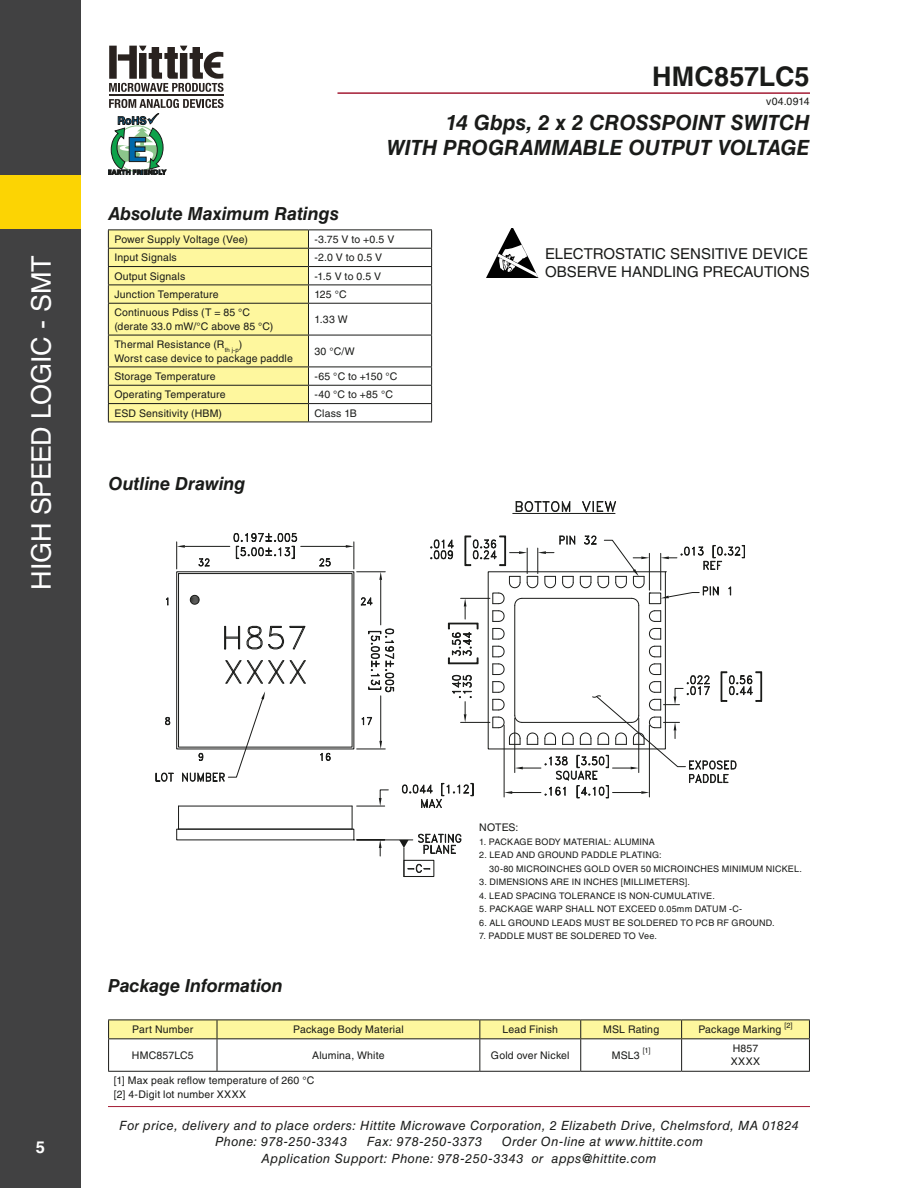
<style>
.page{position:relative;width:918px;height:1188px;background:#fff}
.page>*{position:absolute;margin:0;border:0;box-sizing:border-box;transform-origin:0 0}
.t1{font:27px "Helvetica LT Std";letter-spacing:-.01em;color:#fff}
.t2{font:700 27px "Helvetica LT Std";letter-spacing:.005em;color:#1a1b19}
.t3{font:italic 700 21px/25.2px "Helvetica LT Std";color:#1a1b19;text-align:right}
.t4{font:italic 700 18px "Helvetica LT Std";letter-spacing:-.005em;color:#1a1b19}
.t5{font:700 16.5px "Helvetica LT Std";color:#fff}
.t6{font:15px/18px "Helvetica LT Std";letter-spacing:-.005em;color:#1a1b19}
.t7{font:italic 12.75px/16.5px "Helvetica LT Std";letter-spacing:.035em;color:#1a1b19}
.t8{font:10.5px/13.5px "Helvetica LT Std";letter-spacing:.015em;color:#1a1b19}
.t9{font:9px/13.5px "Helvetica LT Std";letter-spacing:.02em;color:#1a1b19}
.t10{font:7.5px "Helvetica LT Std";color:#1a1b19}
</style>
<div class="page">
<hr style="left:108px;top:1106px;width:702px;height:1px;background:#a41c34">
<hr style="left:338px;top:92px;width:472px;height:2px;background:#a41c34">
<div style="left:0;top:0;width:81px;height:1188px;background:#414142"></div>
<div style="left:0;top:175px;width:81px;height:54px;background:#fcd403"></div>
<svg style="left:108px;top:99px;width:116px;height:76px"></svg>
<svg style="left:109px;top:46px;width:115px;height:46px"></svg>
<hr style="left:109px;top:94px;width:114px;height:2px;background:#29221f">
<svg style="left:486px;top:228px;width:52px;height:50px"></svg>
<hr style="left:108px;top:229px;width:200px;height:1px;background:#1a1b19">
<hr style="left:308px;top:229px;width:124px;height:1px;background:#1a1b19">
<hr style="left:308px;top:248px;width:124px;height:1px;background:#1a1b19">
<hr style="left:308px;top:266px;width:124px;height:1px;background:#1a1b19">
<hr style="left:308px;top:285px;width:124px;height:1px;background:#1a1b19">
<svg style="left:431px;top:230px;width:1px;height:73px"></svg>
<hr style="left:308px;top:303px;width:124px;height:1px;background:#1a1b19">
<hr style="left:431px;top:304px;width:1px;height:31px;background:#1a1b19">
<hr style="left:308px;top:335px;width:124px;height:1px;background:#1a1b19">
<hr style="left:431px;top:335px;width:1px;height:32px;background:#1a1b19">
<hr style="left:308px;top:367px;width:124px;height:1px;background:#1a1b19">
<hr style="left:308px;top:385px;width:124px;height:1px;background:#1a1b19">
<hr style="left:308px;top:403px;width:124px;height:1px;background:#1a1b19">
<svg style="left:108px;top:230px;width:201px;height:192px"></svg>
<svg style="left:431px;top:367px;width:1px;height:55px"></svg>
<hr style="left:108px;top:422px;width:200px;height:1px;background:#1a1b19">
<hr style="left:308px;top:422px;width:124px;height:1px;background:#1a1b19">
<svg style="left:225px;top:660px;width:81px;height:24px"></svg>
<div style="left:224px;top:626px;width:2px;height:23px;border:1px solid #1a1b19"></div>
<div style="left:238px;top:626px;width:2px;height:23px;border:1px solid #1a1b19"></div>
<svg style="left:226px;top:637px;width:13px;height:2px"></svg>
<svg style="left:246px;top:625px;width:60px;height:25px"></svg>
<hr style="left:185px;top:546px;width:45px;height:1px;background:#1a1b19">
<hr style="left:301px;top:546px;width:45px;height:1px;background:#1a1b19">
<svg style="left:233px;top:533px;width:64px;height:26px"></svg>
<hr style="left:179px;top:806px;width:173px;height:1px;background:#1a1b19">
<div style="left:178px;top:573px;width:174px;height:174px;border:1px solid #1a1b19"></div>
<svg style="left:176px;top:542px;width:9px;height:32px"></svg>
<svg style="left:178px;top:806px;width:1px;height:23px"></svg>
<svg style="left:156px;top:772px;width:18px;height:10px"></svg>
<svg style="left:165px;top:716px;width:6px;height:9px"></svg>
<svg style="left:182px;top:692px;width:83px;height:90px"></svg>
<svg style="left:189px;top:594px;width:11px;height:11px"></svg>
<svg style="left:165px;top:597px;width:4px;height:9px"></svg>
<svg style="left:198px;top:558px;width:12px;height:9px"></svg>
<hr style="left:380px;top:696px;width:1px;height:45px;background:#1a1b19">
<hr style="left:380px;top:580px;width:1px;height:45px;background:#1a1b19">
<svg style="left:357px;top:741px;width:28px;height:9px"></svg>
<svg style="left:346px;top:542px;width:39px;height:38px"></svg>
<svg style="left:368px;top:628px;width:27px;height:65px"></svg>
<hr style="left:357px;top:840px;width:56px;height:1px;background:#1a1b19">
<svg style="left:361px;top:716px;width:12px;height:10px"></svg>
<svg style="left:320px;top:752px;width:11px;height:9px"></svg>
<svg style="left:399px;top:833px;width:63px;height:44px"></svg>
<svg style="left:379px;top:840px;width:3px;height:16px"></svg>
<svg style="left:352px;top:789px;width:37px;height:40px"></svg>
<svg style="left:360px;top:597px;width:13px;height:9px"></svg>
<svg style="left:319px;top:558px;width:12px;height:9px"></svg>
<svg style="left:515px;top:501px;width:56px;height:11px"></svg>
<svg style="left:582px;top:501px;width:35px;height:11px"></svg>
<hr style="left:513px;top:513px;width:102px;height:1px;background:#1a1b19">
<svg style="left:402px;top:535px;width:360px;height:273px"></svg>
<div style="left:176px;top:829px;width:178px;height:11px;border:1px solid #1a1b19"></div>
<svg style="left:108px;top:1020px;width:702px;height:18px"></svg>
<hr style="left:108px;top:1038px;width:109px;height:1px;background:#1a1b19">
<hr style="left:108px;top:1039px;width:1px;height:32px;background:#1a1b19">
<hr style="left:217px;top:1038px;width:263px;height:1px;background:#1a1b19">
<hr style="left:217px;top:1039px;width:1px;height:32px;background:#1a1b19">
<hr style="left:480px;top:1038px;width:101px;height:1px;background:#1a1b19">
<hr style="left:479px;top:1039px;width:1px;height:32px;background:#1a1b19">
<hr style="left:581px;top:1038px;width:101px;height:1px;background:#1a1b19">
<hr style="left:580px;top:1039px;width:1px;height:32px;background:#1a1b19">
<hr style="left:682px;top:1038px;width:128px;height:1px;background:#1a1b19">
<hr style="left:681px;top:1039px;width:1px;height:32px;background:#1a1b19">
<hr style="left:809px;top:1039px;width:1px;height:32px;background:#1a1b19">
<hr style="left:108px;top:1071px;width:109px;height:1px;background:#1a1b19">
<hr style="left:217px;top:1071px;width:263px;height:1px;background:#1a1b19">
<hr style="left:480px;top:1071px;width:101px;height:1px;background:#1a1b19">
<hr style="left:581px;top:1071px;width:101px;height:1px;background:#1a1b19">
<hr style="left:682px;top:1071px;width:128px;height:1px;background:#1a1b19">
<h1 class="t1" style="left:31px;top:590px;width:336px;rotate:-90deg">HIGH SPEED LOGIC - SMT</h1>
<h3 class="t4" style="left:108px;top:206px;width:232px">Absolute Maximum Ratings</h3>
<h1 class="t2" style="left:652px;top:61px;width:159px">HMC857LC5</h1>
<p class="t8" style="left:766px;top:95px;width:45px">v04.0914</p>
<h2 class="t3" style="left:386px;top:111px;width:425px">14 Gbps, 2 x 2 CROSSPOINT SWITCH<br>WITH PROGRAMMABLE OUTPUT VOLTAGE</h2>
<p class="t8" style="left:114px;top:233px;width:135px">Power Supply Voltage (Vee)</p>
<p class="t8" style="left:314px;top:233px;width:81px">-3.75 V to +0.5 V</p>
<p class="t8" style="left:114px;top:252px;width:64px">Input Signals</p>
<p class="t8" style="left:314px;top:252px;width:69px">-2.0 V to 0.5 V</p>
<p class="t8" style="left:114px;top:270px;width:72px">Output Signals</p>
<p class="t8" style="left:314px;top:270px;width:68px">-1.5 V to 0.5 V</p>
<p class="t8" style="left:114px;top:288px;width:106px">Junction Temperature</p>
<p class="t8" style="left:314px;top:288px;width:34px">125 °C</p>
<p class="t8" style="left:114px;top:307px;width:161px">Continuous Pdiss (T = 85 °C (derate 33.0 mW/°C above 85 °C)</p>
<p class="t8" style="left:314px;top:313px;width:35px">1.33 W</p>
<p class="t8" style="left:114px;top:339px;width:180px">Thermal Resistance (R<sub>th</sub> <sub>j-p</sub>)<br>Worst case device to package paddle</p>
<p class="t8" style="left:314px;top:345px;width:42px">30 °C/W</p>
<p class="t8" style="left:114px;top:370px;width:103px">Storage Temperature</p>
<p class="t8" style="left:314px;top:369px;width:85px">-65 °C to +150 °C</p>
<p class="t8" style="left:114px;top:389px;width:113px">Operating Temperature</p>
<p class="t8" style="left:314px;top:389px;width:80px">-40 °C to +85 °C</p>
<p class="t8" style="left:114px;top:407px;width:109px">ESD Sensitivity (HBM)</p>
<p class="t8" style="left:314px;top:407px;width:44px">Class 1B</p>
<h3 class="t4" style="left:109px;top:477px;width:138px">Outline Drawing</h3>
<h3 class="t6" style="left:545px;top:246px;width:266px">ELECTROSTATIC SENSITIVE DEVICE<br>OBSERVE HANDLING PRECAUTIONS</h3>
<h3 class="t5" style="left:36px;top:1138px;width:11px">5</h3>
<p class="t8" style="left:479px;top:822px;width:41px">NOTES:</p>
<p class="t9" style="left:479px;top:835px;width:177px">1. PACKAGE BODY MATERIAL: ALUMINA</p>
<p class="t9" style="left:489px;top:849px;width:314px;text-indent:-10px">2. LEAD AND GROUND PADDLE PLATING:<br>30-80 MICROINCHES GOLD OVER 50 MICROINCHES MINIMUM NICKEL.</p>
<p class="t9" style="left:479px;top:876px;width:212px">3. DIMENSIONS ARE IN INCHES [MILLIMETERS].</p>
<p class="t9" style="left:479px;top:889px;width:237px">4. LEAD SPACING TOLERANCE IS NON-CUMULATIVE.</p>
<p class="t9" style="left:479px;top:903px;width:264px">5. PACKAGE WARP SHALL NOT EXCEED 0.05mm DATUM -C-</p>
<p class="t9" style="left:479px;top:916px;width:297px">6. ALL GROUND LEADS MUST BE SOLDERED TO PCB RF GROUND.</p>
<p class="t9" style="left:479px;top:930px;width:179px">7. PADDLE MUST BE SOLDERED TO Vee.</p>
<h3 class="t4" style="left:108px;top:979px;width:176px">Package Information</h3>
<p class="t8" style="left:132px;top:1023px;width:62px">Part Number</p>
<p class="t8" style="left:293px;top:1023px;width:112px">Package Body Material</p>
<p class="t8" style="left:503px;top:1023px;width:57px">Lead Finish</p>
<p class="t8" style="left:603px;top:1023px;width:58px">MSL Rating</p>
<p class="t8" style="left:698px;top:1023px;width:96px">Package Marking <sup>[2]</sup></p>
<p class="t8" style="left:132px;top:1049px;width:63px">HMC857LC5</p>
<p class="t8" style="left:312px;top:1049px;width:74px">Alumina, White</p>
<p class="t8" style="left:491px;top:1049px;width:80px">Gold over Nickel</p>
<p class="t8" style="left:612px;top:1049px;width:30px">MSL3</p>
<p class="t10" style="left:643px;top:1047px;width:9px">[1]</p>
<p class="t8" style="left:731px;top:1042px;width:31px">H857<br>XXXX</p>
<p class="t8" style="left:114px;top:1074px;width:202px">[1] Max peak re昀氀ow temperature of 260 °C [2] 4-Digit lot number XXXX</p>
<p class="t7" style="left:215px;top:1118px;width:585px;text-indent:-96px">For price, delivery and to place orders: Hittite Microwave Corporation, 2 Elizabeth Drive, Chelmsford, MA 01824<br>Phone: 978-250-3343</p>
<p class="t7" style="left:262px;top:1135px;width:443px;text-indent:240px">Order On-line at www.hittite.com<br>Application Support: Phone: 978-250-3343 or apps@hittite.com</p>
<p class="t7" style="left:367px;top:1135px;width:117px">Fax: 978-250-3373</p>
</div>
